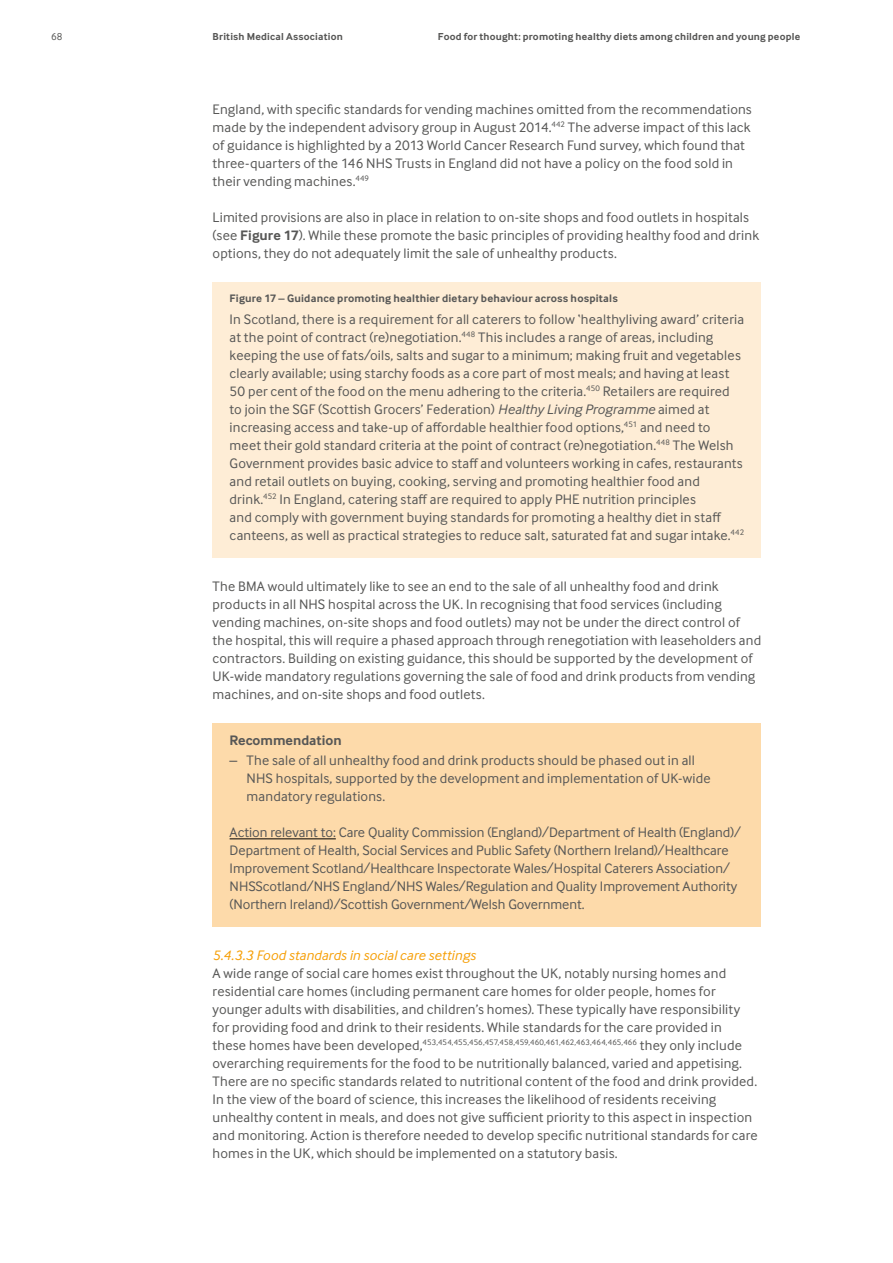
<style>
.page{position:relative;width:893px;height:1263px;background:#fff}
.page>*{position:absolute;margin:0;border:0;box-sizing:border-box;transform-origin:0 0}
.t1{font:14.25px/18px "Inter Face";letter-spacing:.01em;color:#575756}
.t2{font:italic 14.25px "Inter Face";letter-spacing:.01em;color:#f69f07}
.t3{font:700 14.25px "Inter Face";color:#575756}
.t4{font:700 11.25px "Inter Face";letter-spacing:.015em;color:#575756}
.t5{font:700 10.5px "Inter Face";letter-spacing:.02em;color:#575756}
.t6{font:10.5px "Inter Face";color:#575756}
.t7{font:8.25px "Inter Face";letter-spacing:.015em;color:#575756}
.s1{font-weight:700}
.s2{font-style:italic}
.s3{font-size:14.25px}
</style>
<div class="page">
<div style="left:213px;top:282px;width:548px;height:275px;background:#feedd6"></div>
<div style="left:213px;top:723px;width:548px;height:203px;background:#fddaaa"></div>
<hr style="left:230px;top:838px;width:106px;height:1px;background:#000">
<p class="t6" style="left:51px;top:31px;width:13px">68</p>
<p class="t5" style="left:213px;top:30px;width:132px">British Medical Association</p>
<p class="t5" style="left:438px;top:30px;width:364px">Food for thought: promoting healthy diets among children and young people</p>
<p class="t1" style="left:213px;top:100px;width:541px">England, with specific standards for vending machines omitted from the recommendations made by the independent advisory group in August 2014.<sup>442</sup> The adverse impact of this lack of guidance is highlighted by a 2013 World Cancer Research Fund survey, which found that three-quarters of the 146 NHS Trusts in England did not have a policy on the food sold in their vending machines.<sup>449</sup></p>
<p class="t1" style="left:213px;top:208px;width:548px">Limited provisions are also in place in relation to on-site shops and food outlets in hospitals (see <span class="s1">Figure 17</span>). While these promote the basic principles of providing healthy food and drink options, they do not adequately limit the sale of unhealthy products.</p>
<p class="t4" style="left:230px;top:292px;width:390px">Figure 17 – Guidance promoting healthier dietary behaviour across hospitals</p>
<p class="t1" style="left:230px;top:310px;width:516px">In Scotland, there is a requirement for all caterers to follow ‘healthyliving award’ criteria at the point of contract (re)negotiation.<sup>448</sup> This includes a range of areas, including keeping the use of fats/oils, salts and sugar to a minimum; making fruit and vegetables clearly available; using starchy foods as a core part of most meals; and having at least 50 per cent of the food on the menu adhering to the criteria.<sup>450</sup> Retailers are required to join the SGF (Scottish Grocers’ Federation) <span class="s2">Healthy Living Programme</span> aimed at increasing access and take-up of affordable healthier food options,<sup>451</sup> and need to meet their gold standard criteria at the point of contract (re)negotiation.<sup>448</sup> The Welsh Government provides basic advice to staff and volunteers working in cafes, restaurants and retail outlets on buying, cooking, serving and promoting healthier food and drink.<sup>452</sup> In England, catering staff are required to apply PHE nutrition principles<br>and comply with government buying standards for promoting a healthy diet in staff canteens, as well as practical strategies to reduce salt, saturated fat and sugar intake.<sup>442</sup></p>
<p class="t1" style="left:213px;top:577px;width:550px">The BMA would ultimately like to see an end to the sale of all unhealthy food and drink products in all NHS hospital across the UK. In recognising that food services (including vending machines, on-site shops and food outlets) may not be under the direct control of the hospital, this will require a phased approach through renegotiation with leaseholders and contractors. Building on existing guidance, this should be supported by the development of UK-wide mandatory regulations governing the sale of food and drink products from vending machines, and on-site shops and food outlets.</p>
<p class="t3" style="left:230px;top:732px;width:114px">Recommendation</p>
<p class="t1" style="left:247px;top:751px;width:466px;text-indent:-17px">– The sale of all unhealthy food and drink products should be phased out in all<br>NHS hospitals, supported by the development and implementation of UK-wide mandatory regulations.</p>
<p class="t1" style="left:230px;top:823px;width:513px">Action relevant to: Care Quality Commission (England)/Department of Health (England)/ Department of Health, Social Services and Public Safety (Northern Ireland)/Healthcare Improvement Scotland/Healthcare Inspectorate Wales/Hospital Caterers Association/ NHSScotland/NHS England/NHS Wales/Regulation and Quality Improvement Authority (Northern Ireland)/Scottish Government/Welsh Government.</p>
<p class="t2" style="left:213px;top:947px;width:265px">5.4.3.3 Food standards in social care settings</p>
<p class="t1" style="left:213px;top:964px;width:529px">A wide range of social care homes exist throughout the UK, notably nursing homes and residential care homes (including permanent care homes for older people, homes for younger adults with disabilities, and children’s homes). These typically have responsibility for providing food and drink to their residents. While standards for the care provided in</p>
<p class="t7" style="left:213px;top:1038px;width:531px"><span class="s3">these homes have been developed,</span>453,454,455,456,457,458,459,460,461,462,463,464,465,466 <span class="s3">they only include</span></p>
<p class="t1" style="left:213px;top:1054px;width:547px">overarching requirements for the food to be nutritionally balanced, varied and appetising.<br>There are no specific standards related to nutritional content of the food and drink provided.<br>In the view of the board of science, this increases the likelihood of residents receiving unhealthy content in meals, and does not give sufficient priority to this aspect in inspection and monitoring. Action is therefore needed to develop specific nutritional standards for care homes in the UK, which should be implemented on a statutory basis.</p>
</div>
